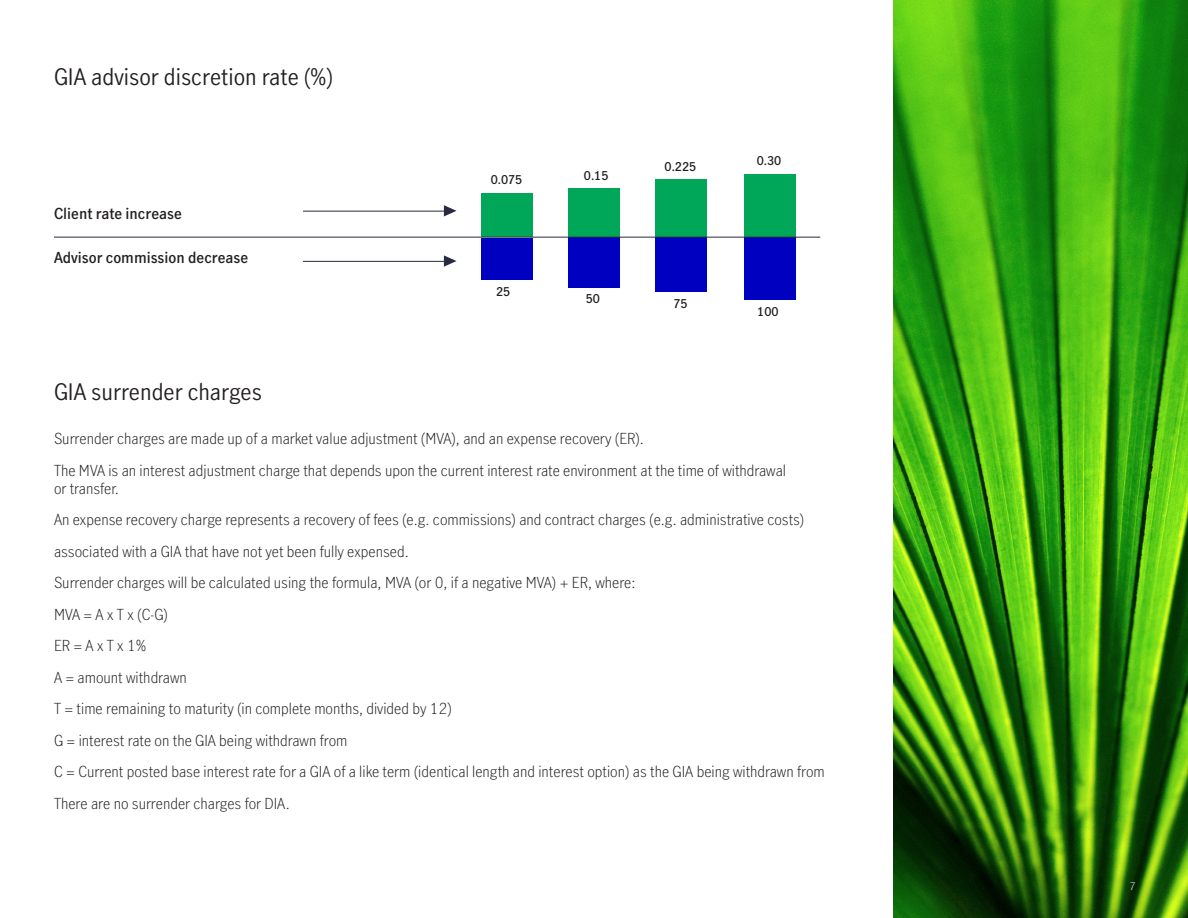
<style>
.page{position:relative;width:1188px;height:918px;background:#fff}
.page>*{position:absolute;margin:0;border:0;box-sizing:border-box;transform-origin:0 0}
.t1{font:22.5px "Manulife JH Sans Optimized";color:#231f20}
.t2{font:300 15px/31.5px "Manulife JH Sans Optimized";color:#231f20}
.t3{font:600 15px "Manulife JH Sans Optimized";color:#231f20}
.t4{font:600 12px "Manulife JH Sans Optimized";color:#231f20}
.t5{font:300 10.5px "Manulife JH Sans Optimized";color:#fff}
</style>
<div class="page">
<img style="left:894px;top:0;width:294px;height:918px">
<div style="left:481px;top:193px;width:51px;height:44px;background:#00a758"></div>
<div style="left:569px;top:188px;width:51px;height:49px;background:#00a758"></div>
<div style="left:656px;top:179px;width:51px;height:58px;background:#00a758"></div>
<div style="left:744px;top:174px;width:52px;height:63px;background:#00a758"></div>
<div style="left:481px;top:238px;width:51px;height:42px;background:#0000c1"></div>
<div style="left:569px;top:238px;width:51px;height:50px;background:#0000c1"></div>
<div style="left:656px;top:238px;width:51px;height:54px;background:#0000c1"></div>
<div style="left:744px;top:238px;width:52px;height:62px;background:#0000c1"></div>
<hr style="left:54px;top:237px;width:766px;height:1px;background:#282b3e">
<hr style="left:303px;top:211px;width:148px;height:1px;background:#282b3e">
<svg style="left:444px;top:205px;width:13px;height:11px"></svg>
<hr style="left:303px;top:261px;width:148px;height:1px;background:#282b3e">
<svg style="left:444px;top:255px;width:13px;height:12px"></svg>
<h1 class="t1" style="left:54px;top:61px;width:281px">GIA advisor discretion rate (%)</h1>
<p class="t3" style="left:54px;top:203px;width:129px">Client rate increase</p>
<p class="t3" style="left:54px;top:247px;width:196px">Advisor commission decrease</p>
<p class="t4" style="left:491px;top:172px;width:33px">0.075</p>
<p class="t4" style="left:496px;top:284px;width:16px">25</p>
<p class="t4" style="left:584px;top:167px;width:26px">0.15</p>
<p class="t4" style="left:586px;top:290px;width:16px">50</p>
<p class="t4" style="left:665px;top:158px;width:33px">0.225</p>
<p class="t4" style="left:673px;top:295px;width:16px">75</p>
<p class="t4" style="left:757px;top:153px;width:26px">0.30</p>
<p class="t4" style="left:757px;top:303px;width:23px">100</p>
<h1 class="t1" style="left:54px;top:376px;width:209px">GIA surrender charges</h1>
<p class="t2" style="left:54px;top:422px;width:734px">Surrender charges are made up of a market value adjustment (MVA), and an expense recovery (ER).<br>The MVA is an interest adjustment charge that depends upon the current interest rate environment at the time of withdrawal</p>
<p class="t2" style="left:54px;top:472px;width:772px">or transfer.<br>An expense recovery charge represents a recovery of fees (e.g. commissions) and contract charges (e.g. administrative costs) associated with a GIA that have not yet been fully expensed.<br>Surrender charges will be calculated using the formula, MVA (or 0, if a negative MVA) + ER, where:<br>MVA = A x T x (C-G)<br>ER = A x T x 1%<br>A = amount withdrawn<br>T = time remaining to maturity (in complete months, divided by 12)<br>G = interest rate on the GIA being withdrawn from<br>C = Current posted base interest rate for a GIA of a like term (identical length and interest option) as the GIA being withdrawn from There are no surrender charges for DIA.</p>
<p class="t5" style="left:1129px;top:879px;width:8px">7</p>
</div>
